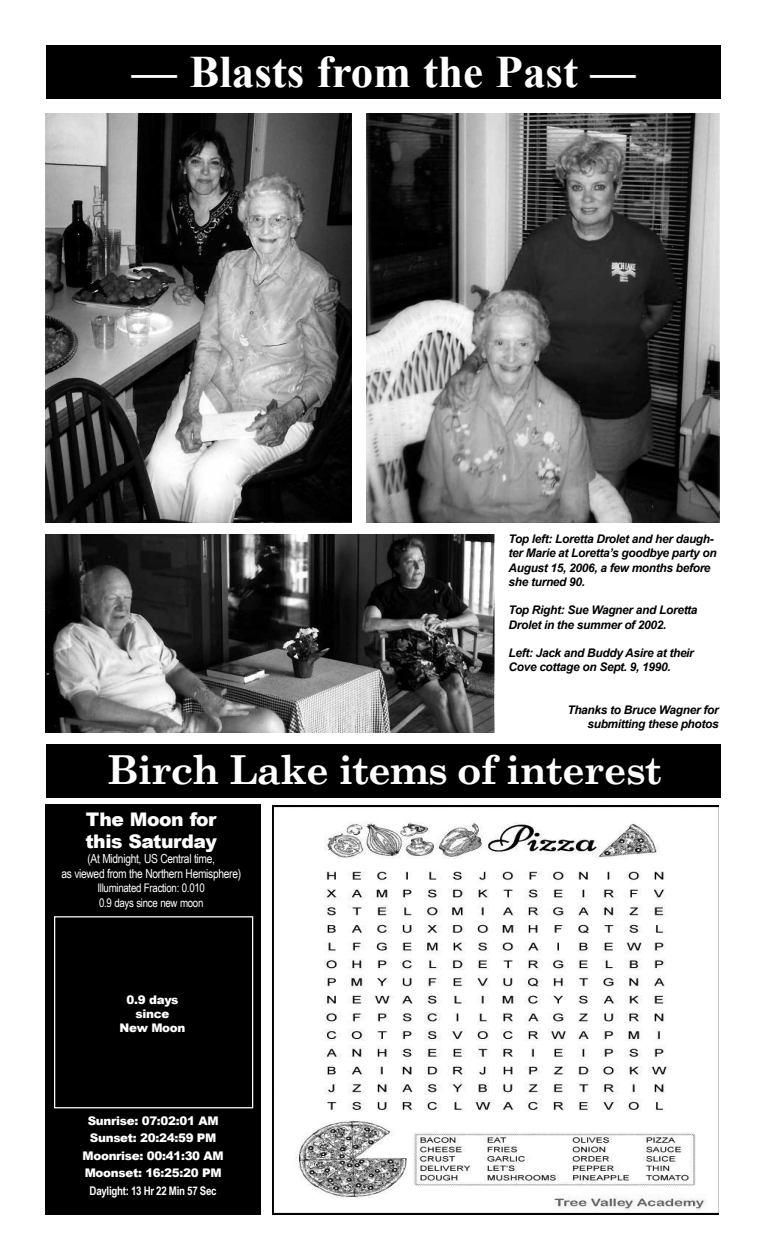
<style>
.page{position:relative;width:765px;height:1260px;background:#fff}
.page>*{position:absolute;margin:0;border:0;box-sizing:border-box;transform-origin:0 0}
.t1{font:700 45px "Times New Roman";color:#fff}
.t2{font:700 40px "Century Schoolbook";letter-spacing:-.025em;color:#fff}
.t3{font:900 18.75px/22.5px "Arial";letter-spacing:-.025em;color:#fff}
.t4{font:12.5px/15px "Arial Narrow";letter-spacing:-.025em;color:#fff;text-align:center}
.t5{font:italic 700 11.88px/14.2px "Arial";letter-spacing:-.025em;color:#000}
.t6{font:900 11.88px/17.5px "Arial";letter-spacing:-.025em;color:#fff;text-align:center}
.t7{font:11.88px/14.2px "Arial Narrow";letter-spacing:-.025em;color:#fff}
.t8{font:700 11.88px "Arial Narrow";letter-spacing:-.025em;color:#fff}
</style>
<div class="page">
<div style="left:46px;top:744px;width:675px;height:54px;background:#000"></div>
<div style="left:45px;top:805px;width:215px;height:410px;background:#000"></div>
<div style="left:54px;top:916px;width:199px;height:192px;border:1px solid #fff"></div>
<img style="left:272px;top:806px;width:447px;height:409px">
<div style="left:46px;top:45px;width:675px;height:54px;background:#000"></div>
<img style="left:367px;top:113px;width:353px;height:409px">
<img style="left:45px;top:113px;width:306px;height:409px">
<img style="left:45px;top:534px;width:450px;height:198px">
<h1 class="t1" style="left:132px;top:40px;width:505px">— Blasts from the Past —</h1>
<p class="t5" style="left:508px;top:532px;width:210px">Top left: Loretta Drolet and her daugh&shy;ter Marie at Loretta’s goodbye party on<br>August 15, 2006, a few months before she turned 90.</p>
<p class="t5" style="left:508px;top:603px;width:191px">Top Right: Sue Wagner and Loretta<br>Drolet in the summer of 2002.</p>
<p class="t5" style="left:508px;top:646px;width:187px">Left: Jack and Buddy Asire at their<br>Cove cottage on Sept. 9, 1990.</p>
<p class="t5" style="left:567px;top:703px;width:153px;text-align:right">Thanks to Bruce Wagner for submitting these photos</p>
<h2 class="t2" style="left:107px;top:738px;width:556px">Birch Lake items of interest</h2>
<h3 class="t3" style="left:85px;top:807px;width:133px">The Moon for this Saturday</h3>
<p class="t4" style="left:61px;top:851px;width:181px">(At Midnight, US Central time,<br>as viewed from the Northern Hemisphere)</p>
<p class="t7" style="left:97px;top:881px;width:109px">Illuminated Fraction: 0.010<br>0.9 days since new moon</p>
<p class="t6" style="left:120px;top:992px;width:67px;line-height:14.2px">0.9 days since<br>New Moon</p>
<p class="t6" style="left:83px;top:1111px;width:143px">Sunrise: 07:02:01 AM<br>Sunset: 20:24:59 PM<br>Moonrise: 00:41:30 AM<br>Moonset: 16:25:20 PM</p>
<p class="t8" style="left:90px;top:1182px;width:128px">Daylight: 13 Hr 22 Min 57 Sec</p>
</div>
